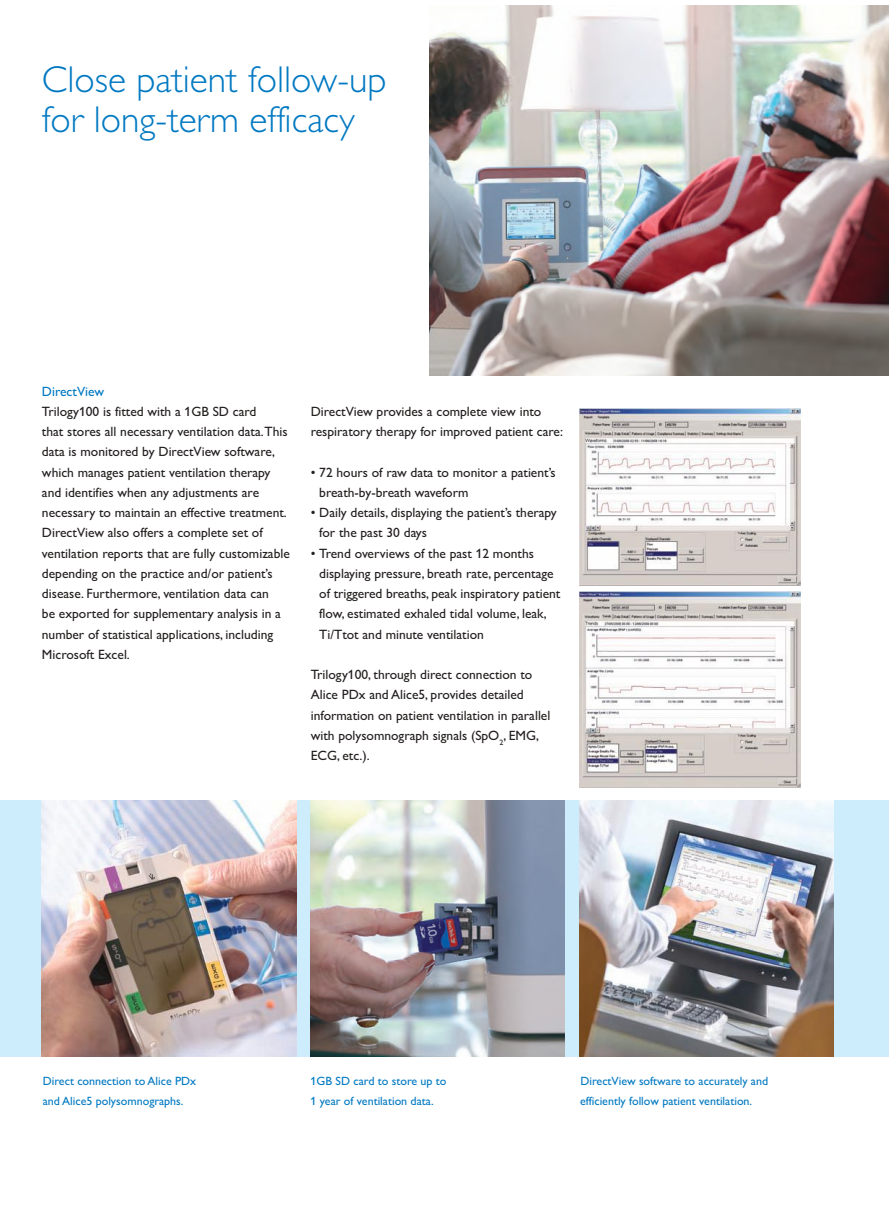
<style>
.page{position:relative;width:889px;height:1214px;background:#fff}
.page>*{position:absolute;margin:0;border:0;box-sizing:border-box;transform-origin:0 0}
.t1{font:300 37.5px/40.5px "Gill Sans Alt One";color:#0079c2}
.t2{font:13.5px/20.2px "Gill Sans Alt One";color:#241f1f}
.t3{font:13.5px "Gill Sans Alt One";color:#0079c2}
.t4{font:12px/20.2px "Gill Sans Alt One";color:#0079c2}
</style>
<div class="page">
<div style="left:0;top:800px;width:889px;height:256px;background:#cdedfc"></div>
<img style="left:579px;top:800px;width:254px;height:256px">
<img style="left:311px;top:800px;width:253px;height:256px">
<img style="left:430px;top:5px;width:459px;height:370px">
<img style="left:579px;top:409px;width:221px;height:176px">
<img style="left:579px;top:591px;width:221px;height:197px">
<img style="left:42px;top:800px;width:254px;height:256px">
<h1 class="t1" style="left:42px;top:59px;width:346px">Close patient follow-up for long-term efficacy</h1>
<p class="t3" style="left:42px;top:382px;width:64px">DirectView</p>
<p class="t2" style="left:42px;top:401px;width:249px">Trilogy100 is fitted with a 1GB SD card<br>that stores all necessary ventilation data.This data is monitored by DirectView software, which manages patient ventilation therapy and identifies when any adjustments are necessary to maintain an effective treatment.<br>DirectView also offers a complete set of ventilation reports that are fully customizable depending on the practice and/or patient’s disease. Furthermore, ventilation data can<br>be exported for supplementary analysis in a number of statistical applications, including Microsoft Excel.</p>
<p class="t2" style="left:311px;top:401px;width:254px">DirectView provides a complete view into respiratory therapy for improved patient care:</p>
<p class="t2" style="left:319px;top:462px;width:238px;text-indent:-9px">• 72 hours of raw data to monitor a patient’s breath-by-breath waveform</p>
<p class="t2" style="left:319px;top:502px;width:239px;text-indent:-9px">• Daily details, displaying the patient’s therapy for the past 30 days</p>
<p class="t2" style="left:319px;top:543px;width:242px;text-indent:-9px">• Trend overviews of the past 12 months displaying pressure, breath rate, percentage of triggered breaths, peak inspiratory patient flow, estimated exhaled tidal volume, leak, Ti/Ttot and minute ventilation</p>
<p class="t2" style="left:311px;top:664px;width:241px">Trilogy100, through direct connection to Alice PDx and Alice5, provides detailed information on patient ventilation in parallel with polysomnograph signals (SpO<sub>2</sub>, EMG, ECG, etc.).</p>
<p class="t4" style="left:43px;top:1070px;width:155px">Direct connection to Alice PDx and Alice5 polysomnographs.</p>
<p class="t4" style="left:580px;top:1070px;width:190px">DirectView software to accurately and efficiently follow patient ventilation.</p>
<p class="t4" style="left:311px;top:1070px;width:137px">1GB SD card to store up to<br>1 year of ventilation data.</p>
</div>
